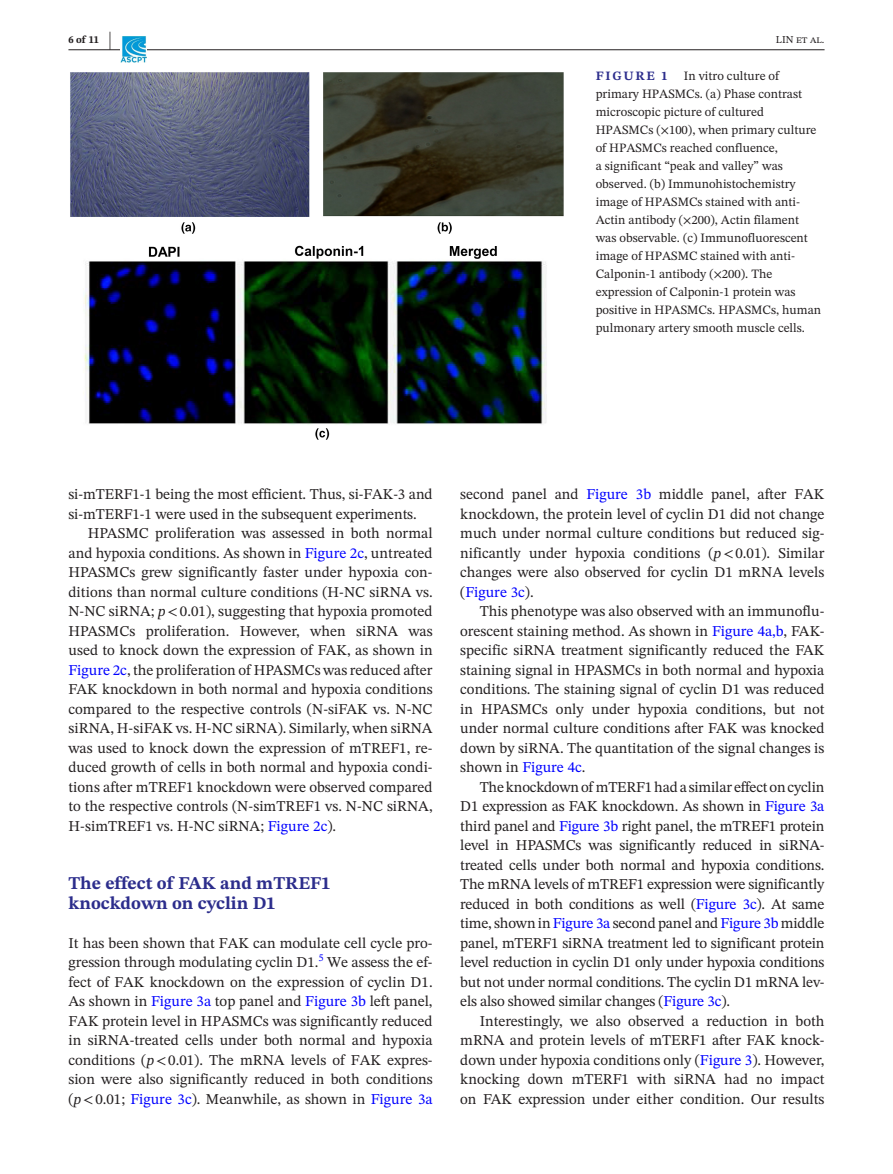
<style>
.page{position:relative;width:893px;height:1174px;background:#fff}
.page>*{position:absolute;margin:0;border:0;box-sizing:border-box;transform-origin:0 0}
.t1{font:700 18px/19.5px "STIX Two Text";color:#2c2d8c}
.t2{font:15px/19.5px "STIX Two Text";color:#231f20;text-align:justify}
.t3{font:12.75px/18px "STIX Two Text";color:#231f20}
.t4{font:700 12.75px "STIX Two Text";letter-spacing:.14em;color:#2c2d8c}
.t5{font:10.5px "STIX Two Text";color:#231f20}
.t6{font:700 10.5px "STIX Two Text";color:#231f20}
.t7{font:10.5px "STIX Two Text";color:#00f}
.s1{font-size:21px}
.s2{font-family:"STIX"}
.s3{color:#00f}
.s4{font-style:italic}
</style>
<div class="page">
<hr style="left:68px;top:49px;width:756px;height:1px;background:#231f20">
<img style="left:121px;top:37px;width:25px;height:25px">
<img style="left:70px;top:72px;width:494px;height:368px">
<p class="t6" style="left:68px;top:32px;width:44px">6 of 11 <span class="s1">|</span></p>
<p class="t5" style="left:776px;top:32px;width:50px">LIN et al.</p>
<p class="t3" style="left:596px;top:66px;width:227px;text-indent:88px">In vitro culture of primary HPASMCs. (a) Phase contrast microscopic picture of cultured HPASMCs (<span class="s2">×</span>100), when primary culture of HPASMCs reached confluence,<br>a significant “peak and valley” was observed. (b) Immunohistochemistry image of HPASMCs stained with anti-Actin antibody (<span class="s2">×</span>200), Actin filament was observable. (c) Immunofluorescent image of HPASMC stained with anti-Calponin-1 antibody (<span class="s2">×</span>200). The expression of Calponin-1 protein was positive in HPASMCs. HPASMCs, human pulmonary artery smooth muscle cells.</p>
<p class="t4" style="left:596px;top:66px;width:73px">FIGURE 1</p>
<p class="t2" style="left:68px;top:484px;width:366px">si-mTERF1-1 being the most efficient. Thus, si-FAK-3 and si-mTERF1-1 were used in the subsequent experiments.</p>
<p class="t2" style="left:68px;top:523px;width:366px;text-indent:20px">HPASMC proliferation was assessed in both normal and hypoxia conditions. As shown in <span class="s3">Figure 2c</span>, untreated HPASMCs grew significantly faster under hypoxia con&shy;ditions than normal culture conditions (H-NC siRNA vs.<br>N-NC siRNA; <span class="s4">p</span><span class="s2">&lt;</span>0.01), suggesting that hypoxia promoted HPASMCs proliferation. However, when siRNA was used to knock down the expression of FAK, as shown in <span class="s3">Figure 2c</span>, the proliferation of HPASMCs was reduced after FAK knockdown in both normal and hypoxia conditions compared to the respective controls (N-siFAK vs. N-NC siRNA, H-siFAK vs. H-NC siRNA). Similarly, when siRNA was used to knock down the expression of mTREF1, re&shy;duced growth of cells in both normal and hypoxia condi&shy;tions after mTREF1 knockdown were observed compared to the respective controls (N-simTREF1 vs. N-NC siRNA, H-simTREF1 vs. H-NC siRNA; <span class="s3">Figure 2c</span>).</p>
<p class="t1" style="left:68px;top:874px;width:263px">The effect of FAK and mTREF1 knockdown on cyclin D1</p>
<p class="t2" style="left:68px;top:933px;width:366px">It has been shown that FAK can modulate cell cycle pro&shy;gression through modulating cyclin D1.</p>
<p class="t7" style="left:319px;top:949px;width:7px">5</p>
<p class="t2" style="left:68px;top:952px;width:366px;text-indent:259px">We assess the ef&shy;fect of FAK knockdown on the expression of cyclin D1.<br>As shown in <span class="s3">Figure 3a</span> top panel and <span class="s3">Figure 3b</span> left panel, FAK protein level in HPASMCs was significantly reduced in siRNA-treated cells under both normal and hypoxia conditions (<span class="s4">p</span><span class="s2">&lt;</span>0.01). The mRNA levels of FAK expres&shy;sion were also significantly reduced in both conditions (<span class="s4">p</span><span class="s2">&lt;</span>0.01; <span class="s3">Figure 3c</span>). Meanwhile, as shown in <span class="s3">Figure 3a</span></p>
<p class="t2" style="left:460px;top:484px;width:366px">second panel and <span class="s3">Figure 3b</span> middle panel, after FAK knockdown, the protein level of cyclin D1 did not change much under normal culture conditions but reduced sig&shy;nificantly under hypoxia conditions (<span class="s4">p</span><span class="s2">&lt;</span>0.01). Similar changes were also observed for cyclin D1 mRNA levels (<span class="s3">Figure 3c</span>).</p>
<p class="t2" style="left:460px;top:601px;width:366px;text-indent:20px">This phenotype was also observed with an immunoflu&shy;orescent staining method. As shown in <span class="s3">Figure 4a,b</span>, FAK&shy;specific siRNA treatment significantly reduced the FAK staining signal in HPASMCs in both normal and hypoxia conditions. The staining signal of cyclin D1 was reduced in HPASMCs only under hypoxia conditions, but not under normal culture conditions after FAK was knocked down by siRNA. The quantitation of the signal changes is shown in <span class="s3">Figure 4c</span>.</p>
<p class="t2" style="left:460px;top:777px;width:366px;text-indent:20px">The knockdown of mTERF1 had a similar effect on cyclin D1 expression as FAK knockdown. As shown in <span class="s3">Figure 3a </span>third panel and <span class="s3">Figure 3b</span> right panel, the mTREF1 protein level in HPASMCs was significantly reduced in siRNA&shy;treated cells under both normal and hypoxia conditions.<br>The mRNA levels of mTREF1 expression were significantly reduced in both conditions as well (<span class="s3">Figure 3c</span>). At same time, shown in <span class="s3">Figure 3a</span> second panel and <span class="s3">Figure 3b</span> middle panel, mTERF1 siRNA treatment led to significant protein level reduction in cyclin D1 only under hypoxia conditions but not under normal conditions. The cyclin D1 mRNA lev&shy;els also showed similar changes (<span class="s3">Figure 3c</span>).</p>
<p class="t2" style="left:460px;top:1011px;width:366px;text-indent:20px">Interestingly, we also observed a reduction in both mRNA and protein levels of mTERF1 after FAK knock&shy;down under hypoxia conditions only (<span class="s3">Figure 3</span>). However, knocking down mTERF1 with siRNA had no impact on FAK expression under either condition. Our results</p>
</div>
